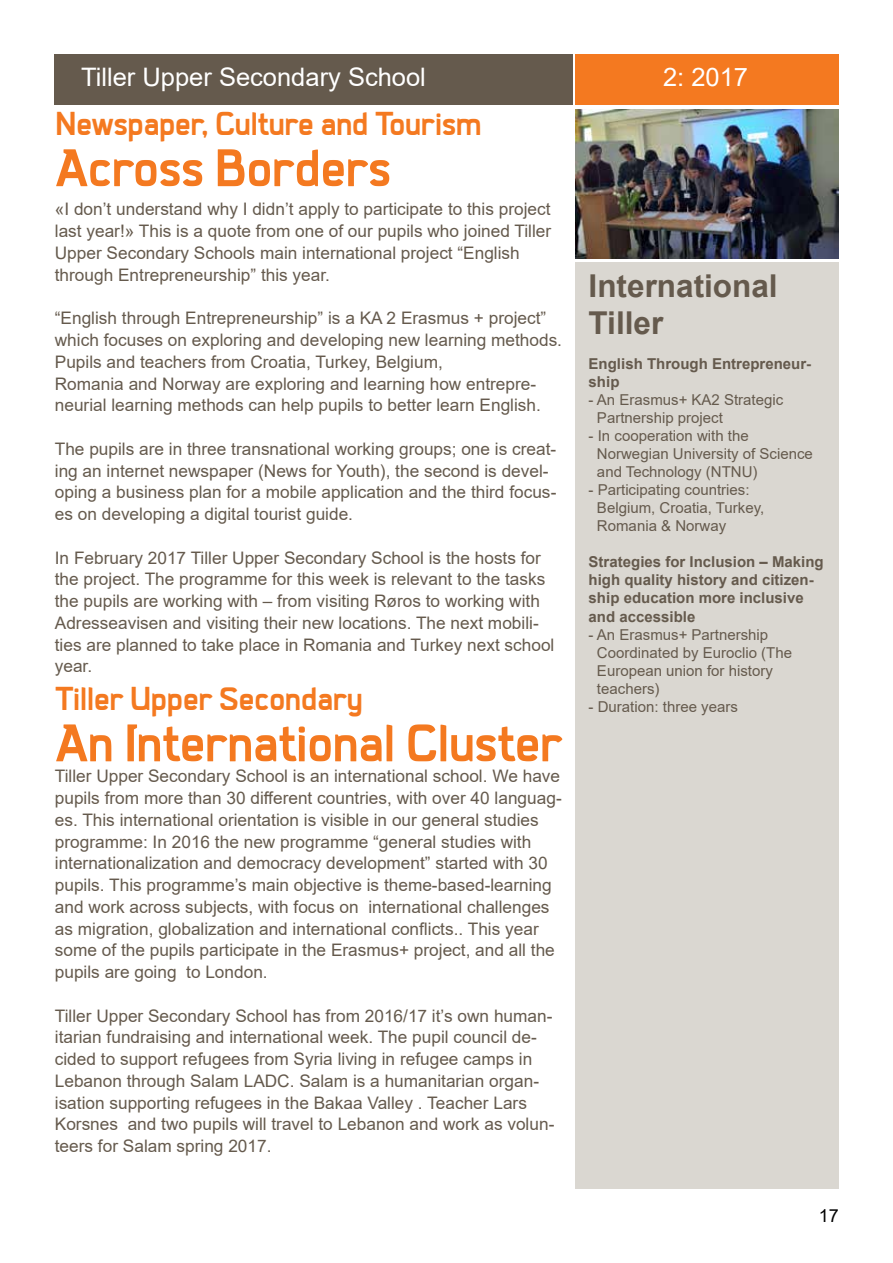
<style>
.page{position:relative;width:893px;height:1263px;background:#fff}
.page>*{position:absolute;margin:0;border:0;box-sizing:border-box;transform-origin:0 0}
.t1{font:700 55.5px "Creative Trondelag";color:#f47920}
.t2{font:700 34.5px "Creative Trondelag";color:#f47920}
.t3{font:700 31.5px/37.8px "Arial";color:#655a4d}
.t4{font:25.5px "Arial";color:#fff}
.t5{font:18px "Arial";color:#000}
.t6{font:17.25px/21.8px "Arial";color:#655a4d}
.t7{font:15px/18px "Arial";color:#655a4d}
.t8{font:700 15px/18px "Arial";color:#655a4d}
</style>
<div class="page">
<div style="left:54px;top:54px;width:519px;height:51px;background:#655a4d"></div>
<div style="left:575px;top:54px;width:264px;height:51px;background:#f47920"></div>
<div style="left:575px;top:263px;width:264px;height:926px;background:#dad7d1"></div>
<img style="left:575px;top:110px;width:264px;height:148px">
<h3 class="t4" style="left:81px;top:59px;width:346px">Tiller Upper Secondary School</h3>
<h3 class="t4" style="left:663px;top:59px;width:87px">2: 2017</h3>
<h2 class="t2" style="left:56px;top:105px;width:427px">Newspaper, Culture and Tourism</h2>
<h1 class="t1" style="left:56px;top:138px;width:337px">Across Borders</h1>
<p class="t6" style="left:55px;top:198px;width:498px">«I don’t understand why I didn’t apply to participate to this project last year!» This is a quote from one of our pupils who joined Tiller Upper Secondary Schools main international project “English through Entrepreneurship” this year.</p>
<p class="t6" style="left:55px;top:307px;width:509px">“English through Entrepreneurship” is a KA 2 Erasmus + project” which focuses on exploring and developing new learning methods.<br>Pupils and teachers from Croatia, Turkey, Belgium,<br>Romania and Norway are exploring and learning how entrepre&shy;neurial learning methods can help pupils to better learn English.</p>
<p class="t6" style="left:55px;top:438px;width:503px">The pupils are in three transnational working groups; one is creat&shy;ing an internet newspaper (News for Youth), the second is devel&shy;oping a business plan for a mobile application and the third focus&shy;es on developing a digital tourist guide.</p>
<p class="t6" style="left:55px;top:546px;width:501px">In February 2017 Tiller Upper Secondary School is the hosts for the project. The programme for this week is relevant to the tasks the pupils are working with – from visiting Røros to working with Adresseavisen and visiting their new locations. The next mobili&shy;ties are planned to take place in Romania and Turkey next school year.</p>
<h2 class="t2" style="left:56px;top:680px;width:309px">Tiller Upper Secondary</h2>
<h1 class="t1" style="left:56px;top:713px;width:508px">An International Cluster</h1>
<p class="t6" style="left:55px;top:765px;width:508px">Tiller Upper Secondary School is an international school. We have pupils from more than 30 different countries, with over 40 languag&shy;es. This international orientation is visible in our general studies programme: In 2016 the new programme “general studies with internationalization and democracy development” started with 30 pupils. This programme’s main objective is theme-based-learning and work across subjects, with focus on international challenges as migration, globalization and international conflicts.. This year some of the pupils participate in the Erasmus+ project, and all the pupils are going to London.</p>
<p class="t6" style="left:55px;top:1005px;width:501px">Tiller Upper Secondary School has from 2016/17 it’s own human&shy;itarian fundraising and international week. The pupil council de&shy;cided to support refugees from Syria living in refugee camps in Lebanon through Salam LADC. Salam is a humanitarian organ&shy;isation supporting refugees in the Bakaa Valley . Teacher Lars Korsnes and two pupils will travel to Lebanon and work as volun&shy;teers for Salam spring 2017.</p>
<h3 class="t3" style="left:589px;top:267px;width:191px">International<br>Tiller</h3>
<p class="t8" style="left:589px;top:355px;width:224px">English Through Entrepreneur&shy;ship</p>
<p class="t7" style="left:597px;top:391px;width:188px;text-indent:-8px">- An Erasmus+ KA2 Strategic<br>Partnership project</p>
<p class="t7" style="left:597px;top:427px;width:217px;text-indent:-8px">- In cooperation with the<br>Norwegian University of Science and Technology (NTNU)</p>
<p class="t7" style="left:597px;top:481px;width:169px;text-indent:-8px">- Participating countries:<br>Belgium, Croatia, Turkey,<br>Romania &amp; Norway</p>
<p class="t8" style="left:589px;top:553px;width:237px">Strategies for Inclusion – Making high quality history and citizen&shy;ship education more inclusive and accessible</p>
<p class="t7" style="left:597px;top:625px;width:197px;text-indent:-8px">- An Erasmus+ Partnership<br>Coordinated by Euroclio (The<br>European union for history teachers)</p>
<p class="t7" style="left:589px;top:697px;width:151px">- Duration: three years</p>
<p class="t5" style="left:819px;top:1203px;width:22px">17</p>
</div>
